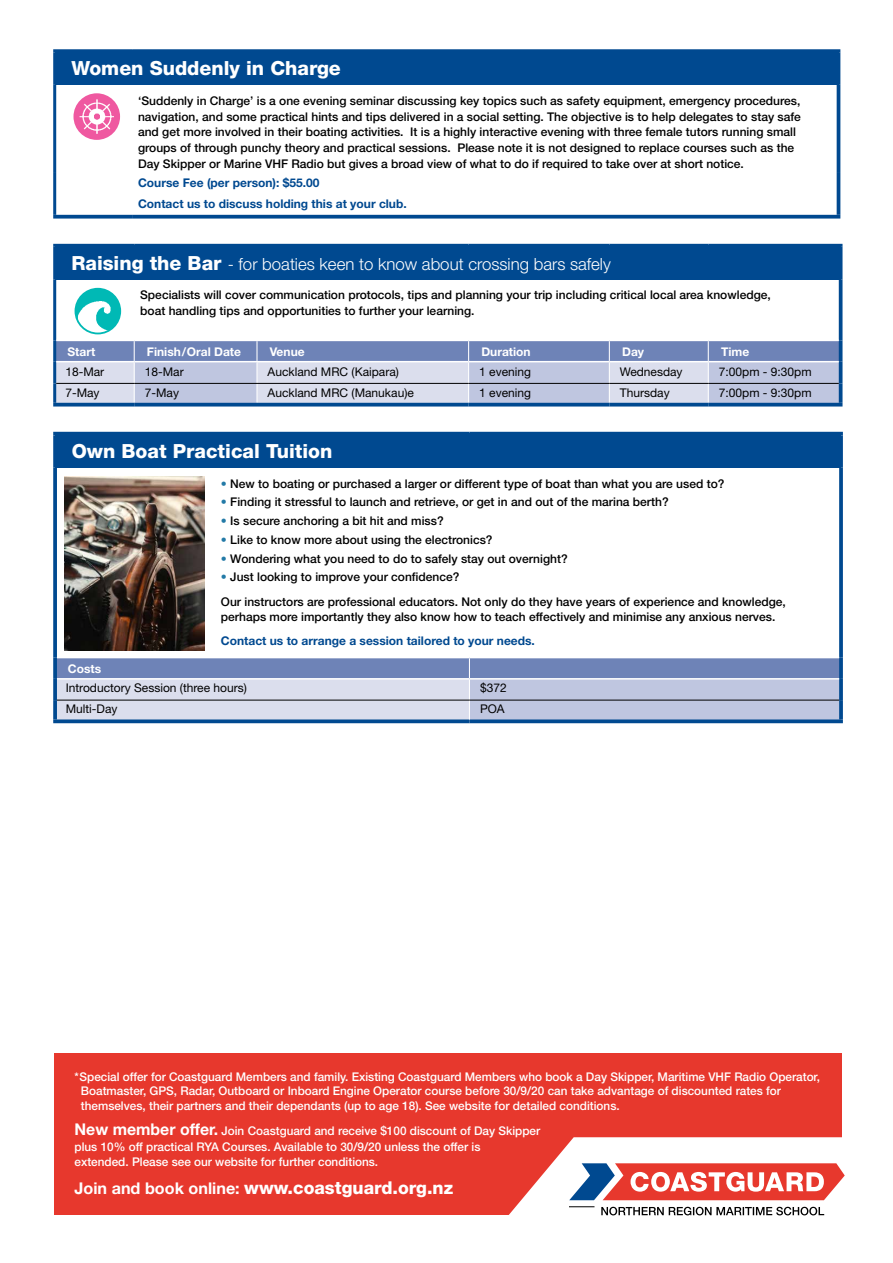
<style>
.page{position:relative;width:893px;height:1263px;background:#fff}
.page>*{position:absolute;margin:0;border:0;box-sizing:border-box;transform-origin:0 0}
.t1{font:800 19.5px "Helvetica Neue";color:#fff}
.t2{font:800 17.7px "Helvetica Neue";color:#fff}
.t3{font:300 16.8px "Helvetica Neue";color:#fff}
.t4{font:500 12px/15.8px "Helvetica Neue";color:#000}
.t5{font:500 12px/14.9px "Helvetica Neue";color:#fff}
.t6{font:12px "Helvetica Neue";color:#000}
.t7{font:700 12px/20.7px "Helvetica Neue";color:#004990}
.t8{font:700 12px "Helvetica Neue";color:#fff}
.s1{font-weight:800;font-size:19.5px}
.s2{color:#237aa7}
.s3{font-weight:700;font-size:16.2px}
</style>
<div class="page">
<div style="left:55px;top:51px;width:783px;height:34px;background:#004990"></div>
<hr style="left:837px;top:52px;width:3px;height:33px;background:#004990">
<hr style="left:837px;top:85px;width:3px;height:87px;background:#004990">
<hr style="left:837px;top:172px;width:3px;height:43px;background:#004990">
<hr style="left:53px;top:49px;width:79px;height:3px;background:#004990">
<hr style="left:53px;top:52px;width:3px;height:33px;background:#004990">
<hr style="left:132px;top:49px;width:708px;height:3px;background:#004990">
<hr style="left:53px;top:85px;width:3px;height:87px;background:#004990">
<hr style="left:53px;top:172px;width:3px;height:43px;background:#004990">
<svg style="left:53px;top:215px;width:79px;height:4px"></svg>
<svg style="left:132px;top:215px;width:708px;height:4px;background:#1b5c9c"></svg>
<div style="left:73px;top:93px;width:47px;height:47px;background:#ef58a0;border-radius:50%"></div>
<img style="left:80px;top:99px;width:34px;height:35px">
<div style="left:55px;top:245px;width:786px;height:34px;background:#004990"></div>
<hr style="left:839px;top:247px;width:3px;height:32px;background:#004990">
<hr style="left:839px;top:279px;width:3px;height:61px;background:#004990">
<hr style="left:839px;top:340px;width:3px;height:22px;background:#004990">
<hr style="left:839px;top:362px;width:3px;height:21px;background:#004990">
<hr style="left:839px;top:383px;width:3px;height:20px;background:#004990">
<hr style="left:53px;top:362px;width:3px;height:21px;background:#004990">
<hr style="left:53px;top:383px;width:3px;height:20px;background:#004990">
<svg style="left:55px;top:340px;width:786px;height:63px;background:#acb7d6"></svg>
<hr style="left:56px;top:383px;width:78px;height:1px;background:#000">
<hr style="left:134px;top:383px;width:123px;height:1px;background:#000">
<hr style="left:257px;top:383px;width:212px;height:1px;background:#000">
<hr style="left:469px;top:383px;width:140px;height:1px;background:#000">
<hr style="left:609px;top:383px;width:99px;height:1px;background:#000">
<hr style="left:708px;top:383px;width:131px;height:1px;background:#000">
<hr style="left:53px;top:244px;width:81px;height:3px;background:#004990">
<hr style="left:53px;top:247px;width:3px;height:32px;background:#004990">
<hr style="left:134px;top:244px;width:123px;height:3px;background:#004990">
<hr style="left:257px;top:244px;width:212px;height:3px;background:#004990">
<hr style="left:469px;top:244px;width:140px;height:3px;background:#004990">
<hr style="left:609px;top:244px;width:99px;height:3px;background:#004990">
<hr style="left:708px;top:244px;width:134px;height:3px;background:#004990">
<hr style="left:53px;top:279px;width:3px;height:61px;background:#004990">
<hr style="left:53px;top:340px;width:3px;height:22px;background:#004990">
<hr style="left:53px;top:403px;width:81px;height:3px;background:#004990">
<hr style="left:134px;top:403px;width:123px;height:3px;background:#004990">
<hr style="left:257px;top:403px;width:212px;height:3px;background:#004990">
<hr style="left:469px;top:403px;width:140px;height:3px;background:#004990">
<hr style="left:609px;top:403px;width:99px;height:3px;background:#004990">
<hr style="left:708px;top:403px;width:134px;height:3px;background:#004990">
<hr style="left:56px;top:340px;width:78px;height:1px;background:#fff">
<hr style="left:134px;top:340px;width:123px;height:1px;background:#fff">
<hr style="left:257px;top:340px;width:212px;height:1px;background:#fff">
<hr style="left:469px;top:340px;width:140px;height:1px;background:#fff">
<hr style="left:609px;top:340px;width:99px;height:1px;background:#fff">
<hr style="left:708px;top:340px;width:131px;height:1px;background:#fff">
<hr style="left:56px;top:361px;width:78px;height:1px;background:#fff">
<hr style="left:134px;top:361px;width:123px;height:1px;background:#fff">
<hr style="left:257px;top:361px;width:212px;height:1px;background:#fff">
<hr style="left:469px;top:361px;width:140px;height:1px;background:#fff">
<hr style="left:609px;top:361px;width:99px;height:1px;background:#fff">
<hr style="left:708px;top:361px;width:131px;height:1px;background:#fff">
<div style="left:75px;top:289px;width:45px;height:44px;background:#00b9b5;border-radius:50%"></div>
<img style="left:78px;top:296px;width:42px;height:37px">
<div style="left:75px;top:288px;width:46px;height:46px;border:2px solid #00b9b5;border-radius:50%"></div>
<div style="left:55px;top:434px;width:786px;height:34px;background:#004990"></div>
<hr style="left:53px;top:432px;width:416px;height:3px;background:#004990">
<svg style="left:53px;top:435px;width:2px;height:33px"></svg>
<hr style="left:469px;top:432px;width:374px;height:3px;background:#004990">
<svg style="left:841px;top:435px;width:2px;height:33px"></svg>
<svg style="left:53px;top:468px;width:4px;height:189px"></svg>
<svg style="left:839px;top:468px;width:4px;height:189px"></svg>
<svg style="left:53px;top:657px;width:2px;height:22px"></svg>
<svg style="left:841px;top:657px;width:2px;height:22px"></svg>
<svg style="left:53px;top:679px;width:2px;height:21px"></svg>
<hr style="left:839px;top:679px;width:4px;height:21px;background:#0a5094">
<svg style="left:53px;top:700px;width:2px;height:19px"></svg>
<svg style="left:841px;top:700px;width:2px;height:19px"></svg>
<hr style="left:53px;top:719px;width:416px;height:4px;background:#004990">
<hr style="left:469px;top:719px;width:374px;height:4px;background:#004990">
<svg style="left:55px;top:657px;width:786px;height:64px;background:#a9b5d4"></svg>
<hr style="left:57px;top:700px;width:412px;height:1px;background:#000">
<hr style="left:469px;top:700px;width:370px;height:1px;background:#000">
<hr style="left:57px;top:657px;width:412px;height:1px;background:#fff">
<hr style="left:469px;top:657px;width:370px;height:1px;background:#fff">
<img style="left:65px;top:476px;width:140px;height:174px">
<div style="left:54px;top:1054px;width:788px;height:161px;background:#e7382d"></div>
<svg style="left:509px;top:1137px;width:336px;height:79px"></svg>
<h1 class="t1" style="left:71px;top:57px;width:271px">Women Suddenly in Charge</h1>
<p class="t4" style="left:138px;top:93px;width:664px">‘Suddenly in Charge’ is a one evening seminar discussing key topics such as safety equipment, emergency procedures, navigation, and some practical hints and tips delivered in a social setting. The objective is to help delegates to stay safe and get more involved in their boating activities. It is a highly interactive evening with three female tutors running small groups of through punchy theory and practical sessions. Please note it is not designed to replace courses such as the Day Skipper or Marine VHF Radio but gives a broad view of what to do if required to take over at short notice.</p>
<p class="t7" style="left:138px;top:172px;width:270px">Course Fee (per person): $55.00<br>Contact us to discuss holding this at your club.</p>
<h3 class="t3" style="left:71px;top:254px;width:541px"><span class="s1">Raising the Bar</span> - for boaties keen to know about crossing bars safely</h3>
<p class="t4" style="left:140px;top:287px;width:632px">Specialists will cover communication protocols, tips and planning your trip including critical local area knowledge, boat handling tips and opportunities to further your learning.</p>
<p class="t8" style="left:67px;top:344px;width:29px">Start</p>
<p class="t8" style="left:147px;top:344px;width:96px">Finish/Oral Date</p>
<p class="t8" style="left:270px;top:344px;width:36px">Venue</p>
<p class="t8" style="left:481px;top:344px;width:51px">Duration</p>
<p class="t8" style="left:622px;top:344px;width:24px">Day</p>
<p class="t8" style="left:721px;top:344px;width:30px">Time</p>
<p class="t6" style="left:65px;top:365px;width:40px">18-Mar</p>
<p class="t6" style="left:145px;top:365px;width:40px">18-Mar</p>
<p class="t6" style="left:268px;top:365px;width:133px">Auckland MRC (Kaipara)</p>
<p class="t6" style="left:479px;top:365px;width:53px">1 evening</p>
<p class="t6" style="left:620px;top:365px;width:64px">Wednesday</p>
<p class="t6" style="left:719px;top:365px;width:94px">7:00pm - 9:30pm</p>
<p class="t6" style="left:65px;top:386px;width:36px">7-May</p>
<p class="t6" style="left:145px;top:386px;width:36px">7-May</p>
<p class="t6" style="left:268px;top:386px;width:148px">Auckland MRC (Manukau)e</p>
<p class="t6" style="left:479px;top:386px;width:53px">1 evening</p>
<p class="t6" style="left:620px;top:386px;width:51px">Thursday</p>
<p class="t6" style="left:719px;top:386px;width:94px">7:00pm - 9:30pm</p>
<h1 class="t1" style="left:72px;top:440px;width:262px">Own Boat Practical Tuition</h1>
<p class="t4" style="left:221px;top:475px;width:505px"><span class="s2">•</span> New to boating or purchased a larger or different type of boat than what you are used to?</p>
<p class="t4" style="left:221px;top:494px;width:449px"><span class="s2">•</span> Finding it stressful to launch and retrieve, or get in and out of the marina berth?</p>
<p class="t4" style="left:221px;top:513px;width:224px"><span class="s2">•</span> Is secure anchoring a bit hit and miss?</p>
<p class="t4" style="left:221px;top:532px;width:273px"><span class="s2">•</span> Like to know more about using the electronics?</p>
<p class="t4" style="left:221px;top:550px;width:348px"><span class="s2">•</span> Wondering what you need to do to safely stay out overnight?</p>
<p class="t4" style="left:221px;top:565px;width:566px;line-height:24.3px"><span class="s2">•</span> Just looking to improve your confidence?<br>Our instructors are professional educators. Not only do they have years of experience and knowledge,</p>
<p class="t4" style="left:221px;top:609px;width:556px">perhaps more importantly they also know how to teach effectively and minimise any anxious nerves.</p>
<p class="t7" style="left:221px;top:630px;width:316px">Contact us to arrange a session tailored to your needs.</p>
<p class="t8" style="left:68px;top:661px;width:35px">Costs</p>
<p class="t6" style="left:66px;top:680px;width:183px">Introductory Session (three hours)</p>
<p class="t6" style="left:480px;top:680px;width:28px">$372</p>
<p class="t6" style="left:66px;top:702px;width:53px">Multi-Day</p>
<p class="t6" style="left:480px;top:702px;width:26px">POA</p>
<p class="t5" style="left:81px;top:1069px;width:741px;text-indent:-6px">*Special offer for Coastguard Members and family. Existing Coastguard Members who book a Day Skipper, Maritime VHF Radio Operator,<br>Boatmaster, GPS, Radar, Outboard or Inboard Engine Operator course before 30/9/20 can take advantage of discounted rates for themselves, their partners and their dependants (up to age 18). See website for detailed conditions.</p>
<p class="t5" style="left:75px;top:1123px;width:467px;line-height:15.3px"><span class="s3">New member offer.</span> Join Coastguard and receive $100 discount of Day Skipper plus 10% off practical RYA Courses. Available to 30/9/20 unless the offer is<br>extended. Please see our website for further conditions.</p>
<h2 class="t2" style="left:75px;top:1177px;width:380px"><span class="s3">Join and book online:</span> www.coastguard.org.nz</h2>
</div>
